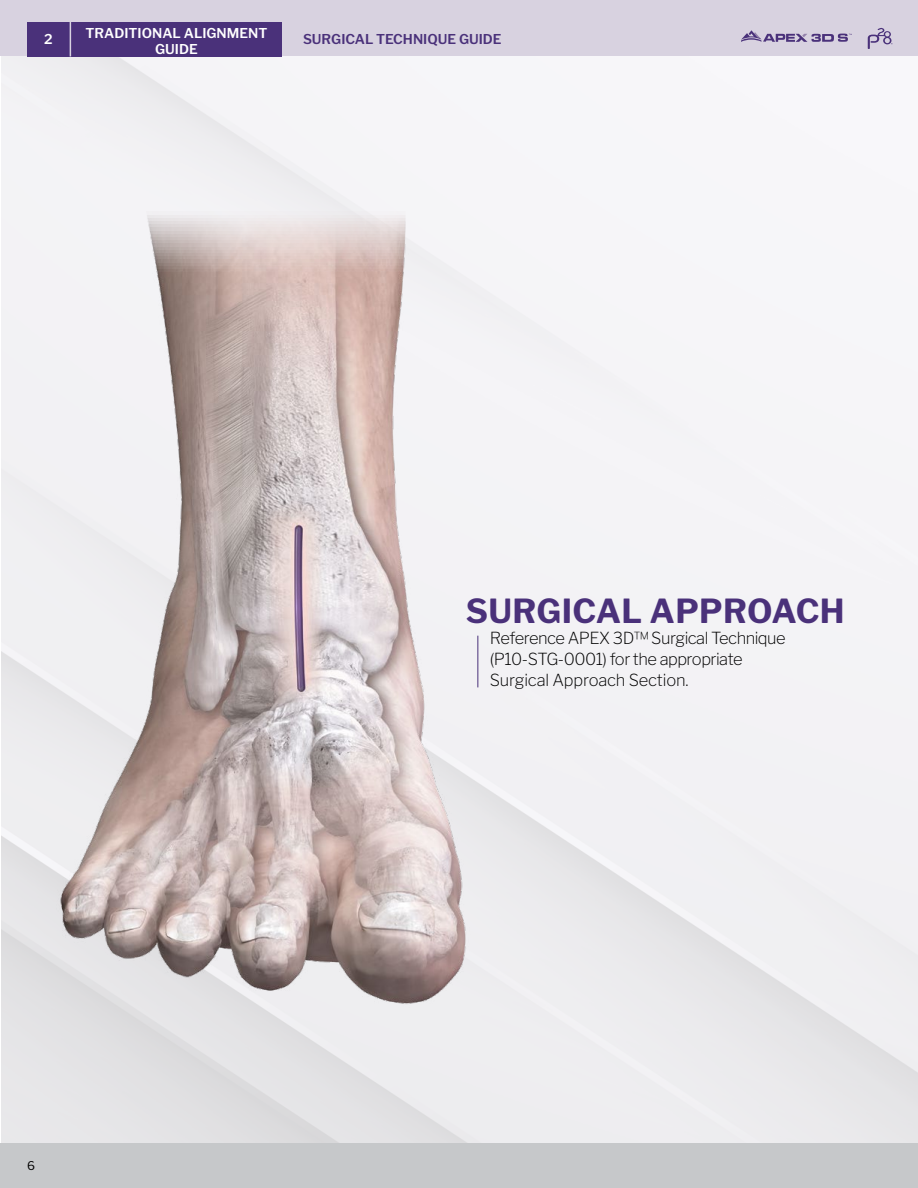
<style>
.page{position:relative;width:918px;height:1188px;background:#fff}
.page>*{position:absolute;margin:0;border:0;box-sizing:border-box;transform-origin:0 0}
.t1{font:700 33px "Libre Franklin";letter-spacing:.01em;color:#4a317a}
.t2{font:200 16.5px/21px "Libre Franklin";letter-spacing:-.03em;color:#000}
.t3{font:600 13.5px/16.2px "Libre Franklin";color:#fff;text-align:center}
.t4{font:600 13.5px "Libre Franklin";color:#4a317a}
.t5{font:12px "Libre Franklin";color:#000}
</style>
<div class="page">
<div style="left:0;top:1143px;width:918px;height:45px;background:#c6c8ca"></div>
<img style="left:1px;top:56px;width:917px;height:1087px">
<div style="left:0;top:0;width:918px;height:56px;background:#d8d2e0"></div>
<div style="left:27px;top:22px;width:255px;height:34px;background:#4a317a"></div>
<hr style="left:70px;top:20px;width:1px;height:36px;background:#d8d2e0">
<svg style="left:741px;top:30px;width:111px;height:12px"></svg>
<svg style="left:868px;top:28px;width:25px;height:21px"></svg>
<img style="left:52px;top:201px;width:427px;height:817px">
<p class="t3" style="left:86px;top:25px;width:183px">TRADITIONAL ALIGNMENT<br>GUIDE</p>
<p class="t3" style="left:44px;top:31px;width:10px">2</p>
<p class="t4" style="left:303px;top:31px;width:200px">SURGICAL TECHNIQUE GUIDE</p>
<p class="t5" style="left:27px;top:1158px;width:9px">6</p>
<h1 class="t1" style="left:466px;top:592px;width:381px">SURGICAL APPROACH</h1>
<p class="t2" style="left:490px;top:628px;width:298px">Reference APEX 3D™ Surgical Technique (P10-STG-0001) for the appropriate<br>Surgical Approach Section.</p>
</div>
